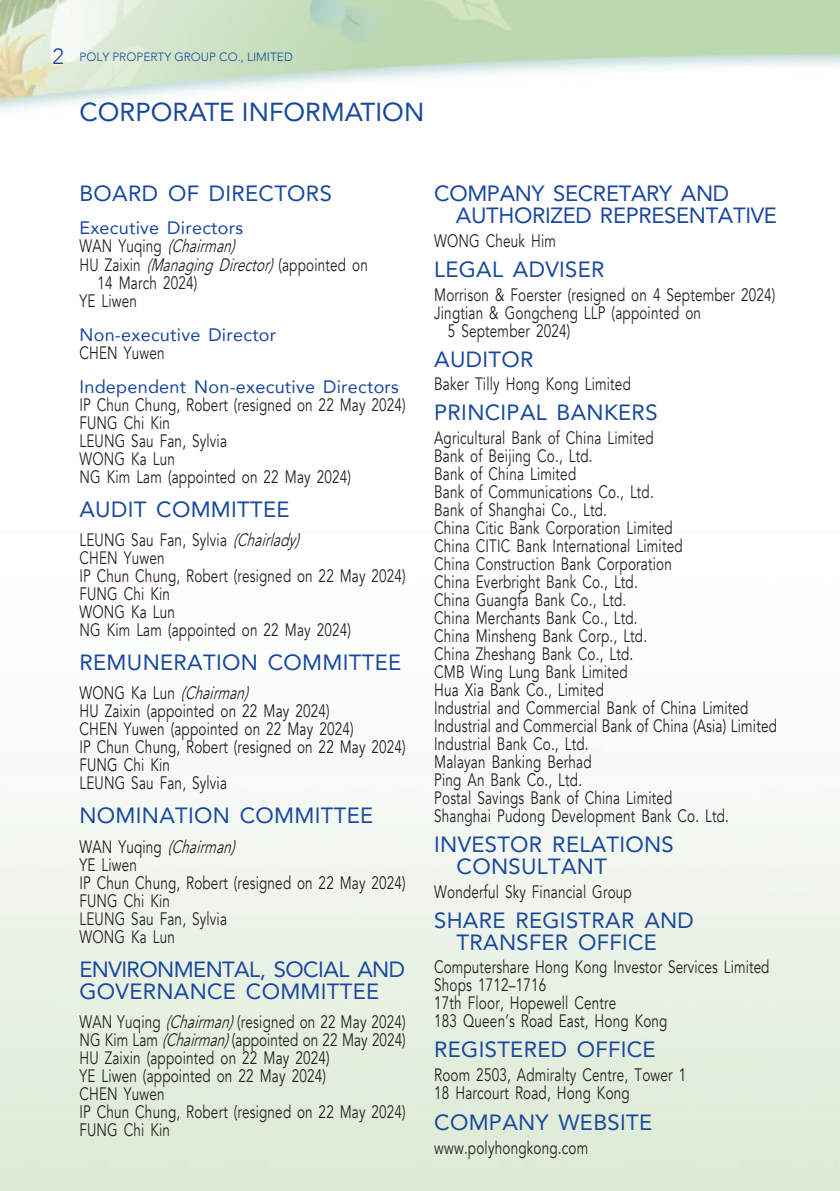
<style>
.page{position:relative;width:840px;height:1191px;background:#fff}
.page>*{position:absolute;margin:0;border:0;box-sizing:border-box;transform-origin:0 0}
.t1{font:26px "Avenir";color:#19489e}
._03_H1{font:22px/22px "Avenir";letter-spacing:.015em;color:#19489e}
._03_H1-2{font:22px/22px "Avenir";letter-spacing:-.015em;color:#19489e}
._03_H1-3{font:22px/22px "Avenir";letter-spacing:-.025em;color:#19489e}
._01_Body_Text{font:18px/18px "Avenir";letter-spacing:.015em;color:#231f20;scale:.75 1}
._04___H2{font:18px "Avenir";letter-spacing:.015em;color:#19489e}
._01_Body_Text-2{font:italic 18px "Avenir";color:#231f20;scale:.75 1}
.t2{font:300 12px "Avenir";color:#19489e}
.s1{font-size:22px}
.s2{font-style:normal}
.s3{font-style:italic}
</style>
<div class="page">
<p class="t2" style="left:52px;top:50px;width:242px"><span class="s1">2</span> POLY PROPERTY GROUP CO., LIMITED</p>
<h1 class="t1" style="left:79px;top:91px;width:346px">CORPORATE INFORMATION</h1>
<p class="_03_H1" style="left:79px;top:182px;width:254px">BOARD OF DIRECTORS</p>
<p class="_04___H2" style="left:79px;top:214px;width:165px">Executive Directors</p>
<p class="_01_Body_Text-2" style="left:79px;top:235px;width:216px"><span class="s2">WA N Y u q i n g</span> (Chairman)</p>
<p class="_01_Body_Text" style="left:97px;top:256px;width:362px;text-indent:-18px">H U Z a i x i n <span class="s3">(ManagingDirector)</span>( a p p o i n t e d o n<br>14 March 2024)</p>
<p class="_01_Body_Text" style="left:79px;top:292px;width:78px">YE Liwen</p>
<p class="_04___H2" style="left:79px;top:320px;width:198px">Non-executive Director</p>
<p class="_01_Body_Text" style="left:79px;top:344px;width:115px">CHEN Yuwen</p>
<p class="_04___H2" style="left:79px;top:372px;width:321px">Independent Non-executive Directors</p>
<p class="_01_Body_Text" style="left:79px;top:396px;width:436px">IP Chun Chung, Robert (resigned on 22 May 2024)</p>
<p class="_01_Body_Text" style="left:79px;top:414px;width:122px">FUNG Chi Kin</p>
<p class="_01_Body_Text" style="left:79px;top:432px;width:198px">LEUNG Sau Fan, Sylvia</p>
<p class="_01_Body_Text" style="left:79px;top:450px;width:129px">WONG Ka Lun</p>
<p class="_01_Body_Text" style="left:79px;top:468px;width:363px">NG Kim Lam (appointed on 22 May 2024)</p>
<p class="_03_H1" style="left:79px;top:497px;width:211px">AUDIT COMMITTEE</p>
<p class="_01_Body_Text" style="left:79px;top:531px;width:302px">LEUNG Sau Fan, Sylvia <span class="s3">(Chairlady)</span></p>
<p class="_01_Body_Text" style="left:79px;top:549px;width:115px">CHEN Yuwen</p>
<p class="_01_Body_Text" style="left:79px;top:567px;width:436px">IP Chun Chung, Robert (resigned on 22 May 2024)</p>
<p class="_01_Body_Text" style="left:79px;top:585px;width:122px">FUNG Chi Kin</p>
<p class="_01_Body_Text" style="left:79px;top:603px;width:129px">WONG Ka Lun</p>
<p class="_01_Body_Text" style="left:79px;top:621px;width:363px">NG Kim Lam (appointed on 22 May 2024)</p>
<p class="_03_H1" style="left:79px;top:650px;width:323px">REMUNERATION COMMITTEE</p>
<p class="_01_Body_Text-2" style="left:79px;top:682px;width:233px"><span class="s2">W O N G K a L u n</span> (Chairman)</p>
<p class="_01_Body_Text" style="left:79px;top:702px;width:335px">HU Zaixin (appointed on 22 May 2024)</p>
<p class="_01_Body_Text" style="left:79px;top:720px;width:367px">CHEN Yuwen (appointed on 22 May 2024)</p>
<p class="_01_Body_Text" style="left:79px;top:738px;width:436px">IP Chun Chung, Robert (resigned on 22 May 2024)</p>
<p class="_01_Body_Text" style="left:79px;top:756px;width:122px">FUNG Chi Kin</p>
<p class="_01_Body_Text" style="left:79px;top:774px;width:198px">LEUNG Sau Fan, Sylvia</p>
<p class="_03_H1" style="left:79px;top:804px;width:295px">NOMINATION COMMITTEE</p>
<p class="_01_Body_Text-2" style="left:79px;top:835px;width:216px"><span class="s2">WA N Y u q i n g</span> (Chairman)</p>
<p class="_01_Body_Text" style="left:79px;top:856px;width:78px">YE Liwen</p>
<p class="_01_Body_Text" style="left:79px;top:874px;width:436px">IP Chun Chung, Robert (resigned on 22 May 2024)</p>
<p class="_01_Body_Text" style="left:79px;top:892px;width:122px">FUNG Chi Kin</p>
<p class="_01_Body_Text" style="left:79px;top:910px;width:198px">LEUNG Sau Fan, Sylvia</p>
<p class="_01_Body_Text" style="left:79px;top:928px;width:129px">WONG Ka Lun</p>
<p class="_03_H1-3" style="left:79px;top:957px;width:327px">ENVIRONMENTAL, SOCIAL AND<br>GOVERNANCE COMMITTEE</p>
<p class="_01_Body_Text" style="left:79px;top:1013px;width:436px">WAN Yuqing <span class="s3">(Chairman)</span>(resigned on 22 May 2024)</p>
<p class="_01_Body_Text" style="left:79px;top:1031px;width:436px">NG Kim Lam <span class="s3">(Chairman)</span>(appointed on 22 May 2024)</p>
<p class="_01_Body_Text" style="left:79px;top:1049px;width:335px">HU Zaixin (appointed on 22 May 2024)</p>
<p class="_01_Body_Text" style="left:79px;top:1067px;width:330px">YE Liwen (appointed on 22 May 2024)</p>
<p class="_01_Body_Text" style="left:79px;top:1085px;width:115px">CHEN Yuwen</p>
<p class="_01_Body_Text" style="left:79px;top:1103px;width:436px">IP Chun Chung, Robert (resigned on 22 May 2024)</p>
<p class="_01_Body_Text" style="left:79px;top:1121px;width:122px">FUNG Chi Kin</p>
<p class="_03_H1-2" style="left:455px;top:182px;width:322px;text-indent:-22px">COMPANY SECRETARY AND<br>AUTHORIZED REPRESENTATIVE</p>
<p class="_01_Body_Text" style="left:434px;top:232px;width:164px">WONG Cheuk Him</p>
<p class="_03_H1" style="left:434px;top:257px;width:172px">LEGAL ADVISER</p>
<p class="_01_Body_Text" style="left:434px;top:286px;width:456px">Morrison &amp; Foerster (resigned on 4 September 2024)</p>
<p class="_01_Body_Text" style="left:447px;top:304px;width:339px;text-indent:-14px">Jingtian &amp; Gongcheng LLP (appointed on<br>5 September 2024)</p>
<p class="_03_H1" style="left:434px;top:347px;width:101px">AUDITOR</p>
<p class="_01_Body_Text" style="left:434px;top:375px;width:264px">Baker Tilly Hong Kong Limited</p>
<p class="_03_H1" style="left:434px;top:401px;width:225px">PRINCIPAL BANKERS</p>
<p class="_01_Body_Text" style="left:434px;top:429px;width:294px">Agricultural Bank of China Limited</p>
<p class="_01_Body_Text" style="left:434px;top:447px;width:213px">Bank of Beijing Co., Ltd.</p>
<p class="_01_Body_Text" style="left:434px;top:465px;width:191px">Bank of China Limited</p>
<p class="_01_Body_Text" style="left:434px;top:483px;width:294px">Bank of Communications Co., Ltd.</p>
<p class="_01_Body_Text" style="left:434px;top:501px;width:232px">Bank of Shanghai Co., Ltd.</p>
<p class="_01_Body_Text" style="left:434px;top:519px;width:319px">China Citic Bank Corporation Limited</p>
<p class="_01_Body_Text" style="left:434px;top:537px;width:332px">China CITIC Bank International Limited</p>
<p class="_01_Body_Text" style="left:434px;top:555px;width:318px">China Construction Bank Corporation</p>
<p class="_01_Body_Text" style="left:434px;top:573px;width:273px">China Everbright Bank Co., Ltd.</p>
<p class="_01_Body_Text" style="left:434px;top:591px;width:257px">China Guangfa Bank Co., Ltd.</p>
<p class="_01_Body_Text" style="left:434px;top:609px;width:273px">China Merchants Bank Co., Ltd.</p>
<p class="_01_Body_Text" style="left:434px;top:627px;width:285px">China Minsheng Bank Corp., Ltd.</p>
<p class="_01_Body_Text" style="left:434px;top:645px;width:267px">China Zheshang Bank Co., Ltd.</p>
<p class="_01_Body_Text" style="left:434px;top:663px;width:260px">CMB Wing Lung Bank Limited</p>
<p class="_01_Body_Text" style="left:434px;top:681px;width:228px">Hua Xia Bank Co., Limited</p>
<p class="_01_Body_Text" style="left:434px;top:699px;width:420px">Industrial and Commercial Bank of China Limited</p>
<p class="_01_Body_Text" style="left:434px;top:717px;width:458px">Industrial and Commercial Bank of China (Asia) Limited</p>
<p class="_01_Body_Text" style="left:434px;top:735px;width:207px">Industrial Bank Co., Ltd.</p>
<p class="_01_Body_Text" style="left:434px;top:753px;width:211px">Malayan Banking Berhad</p>
<p class="_01_Body_Text" style="left:434px;top:771px;width:199px">Ping An Bank Co., Ltd.</p>
<p class="_01_Body_Text" style="left:434px;top:789px;width:319px">Postal Savings Bank of China Limited</p>
<p class="_01_Body_Text" style="left:434px;top:807px;width:394px">Shanghai Pudong Development Bank Co. Ltd.</p>
<p class="_03_H1" style="left:456px;top:832px;width:219px;text-indent:-22px">INVESTOR RELATIONS<br>CONSULTANT</p>
<p class="_01_Body_Text" style="left:434px;top:883px;width:265px">Wonderful Sky Financial Group</p>
<p class="_03_H1" style="left:456px;top:908px;width:239px;text-indent:-22px">SHARE REGISTRAR AND<br>TRANSFER OFFICE</p>
<p class="_01_Body_Text" style="left:434px;top:958px;width:448px">Computershare Hong Kong Investor Services Limited</p>
<p class="_01_Body_Text" style="left:434px;top:976px;width:151px">Shops 1712–1716</p>
<p class="_01_Body_Text" style="left:434px;top:994px;width:244px">17th Floor, Hopewell Centre</p>
<p class="_01_Body_Text" style="left:434px;top:1012px;width:312px">183 Queen’s Road East, Hong Kong</p>
<p class="_03_H1" style="left:434px;top:1038px;width:223px">REGISTERED OFFICE</p>
<p class="_01_Body_Text" style="left:434px;top:1066px;width:337px">Room 2503, Admiralty Centre, Tower 1</p>
<p class="_01_Body_Text" style="left:434px;top:1084px;width:262px">18 Harcourt Road, Hong Kong</p>
<p class="_03_H1" style="left:434px;top:1110px;width:219px">COMPANY WEBSITE</p>
<p class="_01_Body_Text" style="left:434px;top:1139px;width:207px">www.polyhongkong.com</p>
</div>
